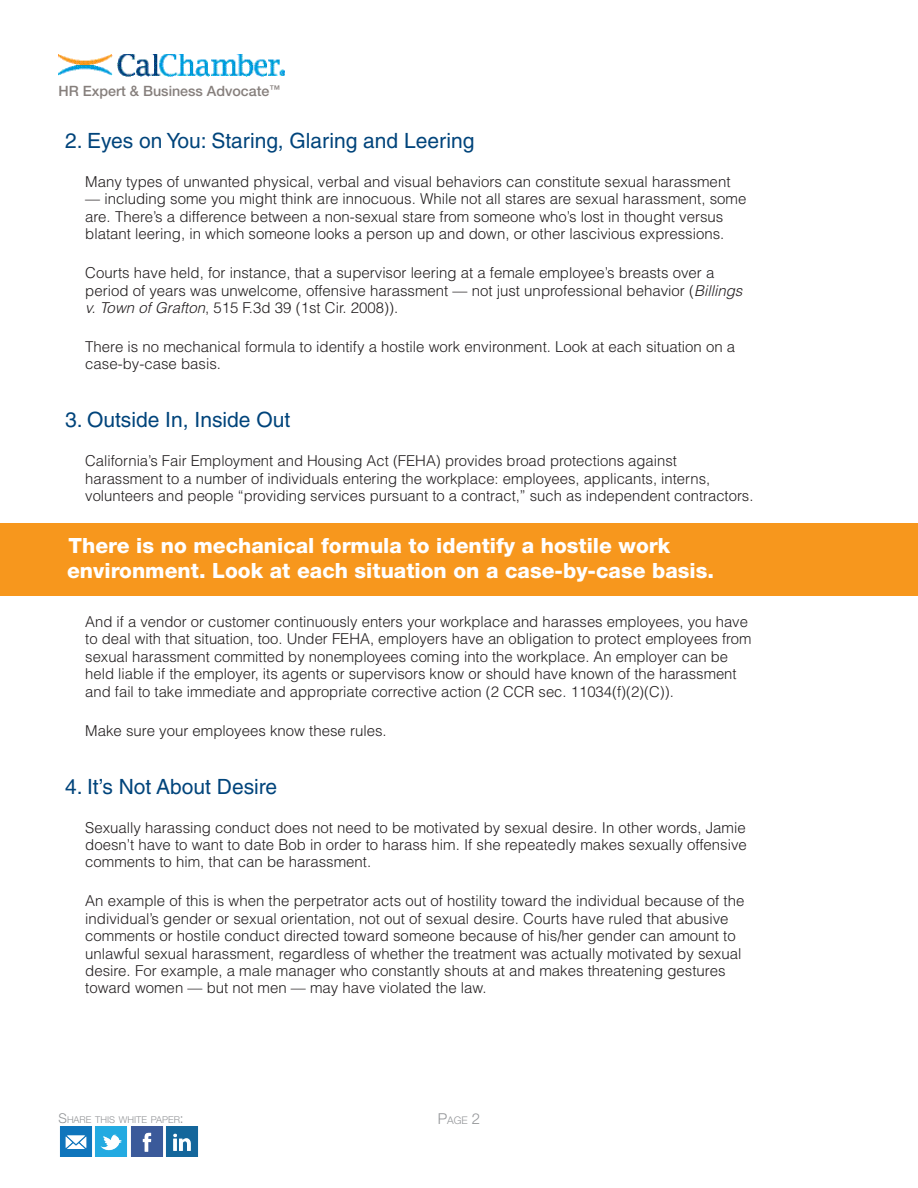
<style>
.page{position:relative;width:918px;height:1188px;background:#fff}
.page>*{position:absolute;margin:0;border:0;box-sizing:border-box;transform-origin:0 0}
.t1{font:800 21px/25.2px "Helvetica Neue LT Std";color:#fff}
.t2{font:21px "Helvetica LT Std";color:#00447b}
.t3{font:300 15px/17.4px "Helvetica LT Std";color:#231f20}
.t4{font:500 14.25px "Helvetica Neue LT Std";color:#867f7c}
.t5{font:300 10.5px "Helvetica Neue LT Std";color:#939598}
.t6{font:300 9.45px "Helvetica Neue LT Std";color:#939598}
.s1{font-style:italic}
.s2{font-size:13.5px}
.s3{font-size:15px}
</style>
<div class="page">
<img style="left:58px;top:54px;width:227px;height:22px">
<img style="left:60px;top:1126px;width:138px;height:31px">
<div style="left:0;top:523px;width:918px;height:72px;background:#f7971d"></div>
<p class="t4" style="left:59px;top:83px;width:223px">HR Expert &amp; Business Advocate<sup>™</sup></p>
<h1 class="t2" style="left:65px;top:128px;width:411px">2. Eyes on You: Staring, Glaring and Leering</h1>
<p class="t3" style="left:85px;top:173px;width:647px">Many types of unwanted physical, verbal and visual behaviors can constitute sexual harassment</p>
<p class="t3" style="left:85px;top:190px;width:663px">— including some you might think are innocuous. While not all stares are sexual harassment, some are. There’s a difference between a non-sexual stare from someone who’s lost in thought versus blatant leering, in which someone looks a person up and down, or other lascivious expressions.</p>
<p class="t3" style="left:85px;top:264px;width:659px">Courts have held, for instance, that a supervisor leering at a female employee’s breasts over a period of years was unwelcome, offensive harassment — not just unprofessional behavior (<span class="s1">Billings v. Town of Grafton</span>, 515 F.3d 39 (1st Cir. 2008)).</p>
<p class="t3" style="left:85px;top:338px;width:652px">There is no mechanical formula to identify a hostile work environment. Look at each situation on a case-by-case basis.</p>
<h1 class="t2" style="left:65px;top:408px;width:227px">3. Outside In, Inside Out</h1>
<p class="t3" style="left:85px;top:452px;width:670px">California’s Fair Employment and Housing Act (FEHA) provides broad protections against harassment to a number of individuals entering the workplace: employees, applicants, interns, volunteers and people “providing services pursuant to a contract,” such as independent contractors.</p>
<h1 class="t1" style="left:67px;top:533px;width:648px">There is no mechanical formula to identify a hostile work environment. Look at each situation on a case-by-case basis.</h1>
<p class="t3" style="left:85px;top:613px;width:668px">And if a vendor or customer continuously enters your workplace and harasses employees, you have to deal with that situation, too. Under FEHA, employers have an obligation to protect employees from sexual harassment committed by nonemployees coming into the workplace. An employer can be held liable if the employer, its agents or supervisors know or should have known of the harassment and fail to take immediate and appropriate corrective action (2 CCR sec. 11034(f)(2)(C)).</p>
<p class="t3" style="left:85px;top:721px;width:303px">Make sure your employees know these rules.</p>
<h1 class="t2" style="left:65px;top:774px;width:214px">4. It’s Not About Desire</h1>
<p class="t3" style="left:85px;top:818px;width:663px;text-align:justify">Sexually harassing conduct does not need to be motivated by sexual desire. In other words, Jamie doesn’t have to want to date Bob in order to harass him. If she repeatedly makes sexually offensive comments to him, that can be harassment.</p>
<p class="t3" style="left:85px;top:892px;width:661px">An example of this is when the perpetrator acts out of hostility toward the individual because of the individual’s gender or sexual orientation, not out of sexual desire. Courts have ruled that abusive comments or hostile conduct directed toward someone because of his/her gender can amount to unlawful sexual harassment, regardless of whether the treatment was actually motivated by sexual desire. For example, a male manager who constantly shouts at and makes threatening gestures toward women — but not men — may have violated the law.</p>
<p class="t6" style="left:58px;top:1114px;width:127px"><span class="s2">S</span>HARE THIS WHITE PAPER<span class="s2">:</span></p>
<p class="t5" style="left:438px;top:1114px;width:44px"><span class="s3">P</span>AGE <span class="s3">2</span></p>
</div>
